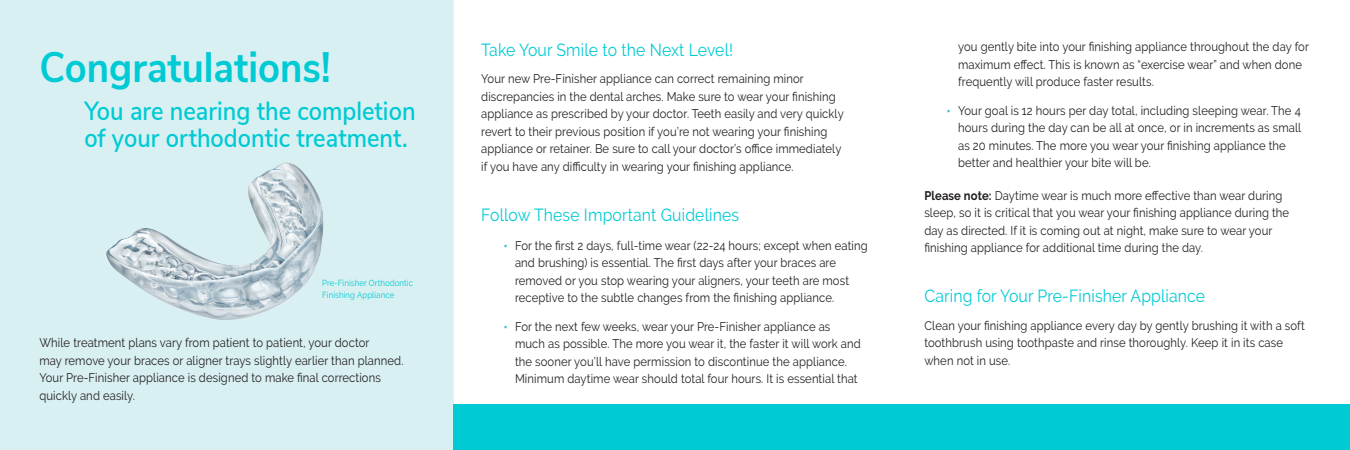
<style>
.page{position:relative;width:1350px;height:450px;background:#fff}
.page>*{position:absolute;margin:0;border:0;box-sizing:border-box;transform-origin:0 0}
.t1{font:700 42.5px "Nunito Sans";color:#00cad4;scale:.9 1}
.t2{font:600 26.25px/27.5px "Nunito Sans";color:#00cad4;scale:.9 1}
.t3{font:17.5px "Raleway";letter-spacing:.01em;color:#00cad4;scale:.9 1}
.t4{font:12.5px/17.5px "Raleway";letter-spacing:.01em;color:#231f20;scale:.9 1}
.t5{font:8.75px/11.2px "Raleway";letter-spacing:.01em;color:#00cad4;scale:.9 1}
.s1{font-weight:900;font-size:11.25px;color:#39c1cc}
.s2{font-weight:700}
</style>
<div class="page">
<div style="left:0;top:0;width:454px;height:450px;background:#d9f0f2"></div>
<div style="left:454px;top:404px;width:896px;height:46px;background:#00cad4"></div>
<img style="left:89px;top:146px;width:253px;height:193px">
<h1 class="t1" style="left:39px;top:36px;width:325px">Congratulations!</h1>
<h2 class="t2" style="left:84px;top:95px;width:370px">You are nearing the completion of your orthodontic treatment.</h2>
<p class="t5" style="left:322px;top:278px;width:103px">Pre-Finisher Orthodontic<br>Finishing Appliance</p>
<p class="t4" style="left:39px;top:334px;width:406px">While treatment plans vary from patient to patient, your doctor<br>may remove your braces or aligner trays slightly earlier than planned.<br>Your Pre-Finisher appliance is designed to make final corrections quickly and easily.</p>
<h3 class="t3" style="left:481px;top:39px;width:281px">Take Your Smile to the Next Level!</h3>
<p class="t4" style="left:481px;top:70px;width:404px">Your new Pre-Finisher appliance can correct remaining minor discrepancies in the dental arches. Make sure to wear your finishing appliance as prescribed by your doctor. Teeth easily and very quickly revert to their previous position if you’re not wearing your finishing appliance or retainer. Be sure to call your doctor’s office immediately if you have any difficulty in wearing your finishing appliance.</p>
<h3 class="t3" style="left:481px;top:204px;width:288px">Follow These Important Guidelines</h3>
<p class="t4" style="left:515px;top:236px;width:393px;text-indent:-11px"><span class="s1">•</span> For the first 2 days, full-time wear (22-24 hours; except when eating and brushing) is essential. The first days after your braces are removed or you stop wearing your aligners, your teeth are most receptive to the subtle changes from the finishing appliance.</p>
<p class="t4" style="left:515px;top:318px;width:386px;text-indent:-11px"><span class="s1">•</span> For the next few weeks, wear your Pre-Finisher appliance as much as possible. The more you wear it, the faster it will work and the sooner you’ll have permission to discontinue the appliance.<br>Minimum daytime wear should total four hours. It is essential that</p>
<p class="t4" style="left:958px;top:38px;width:391px">you gently bite into your finishing appliance throughout the day for maximum effect. This is known as “exercise wear” and when done frequently will produce faster results.</p>
<p class="t4" style="left:958px;top:102px;width:383px;text-indent:-11px"><span class="s1">•</span> Your goal is 12 hours per day total, including sleeping wear. The 4 hours during the day can be all at once, or in increments as small as 20 minutes. The more you wear your finishing appliance the better and healthier your bite will be.</p>
<p class="t4" style="left:924px;top:187px;width:407px"><span class="s2">Please note:</span> Daytime wear is much more effective than wear during sleep, so it is critical that you wear your finishing appliance during the day as directed. If it is coming out at night, make sure to wear your finishing appliance for additional time during the day.</p>
<h3 class="t3" style="left:924px;top:286px;width:314px">Caring for Your Pre-Finisher Appliance</h3>
<p class="t4" style="left:924px;top:317px;width:424px">Clean your finishing appliance every day by gently brushing it with a soft toothbrush using toothpaste and rinse thoroughly. Keep it in its case when not in use.</p>
</div>
